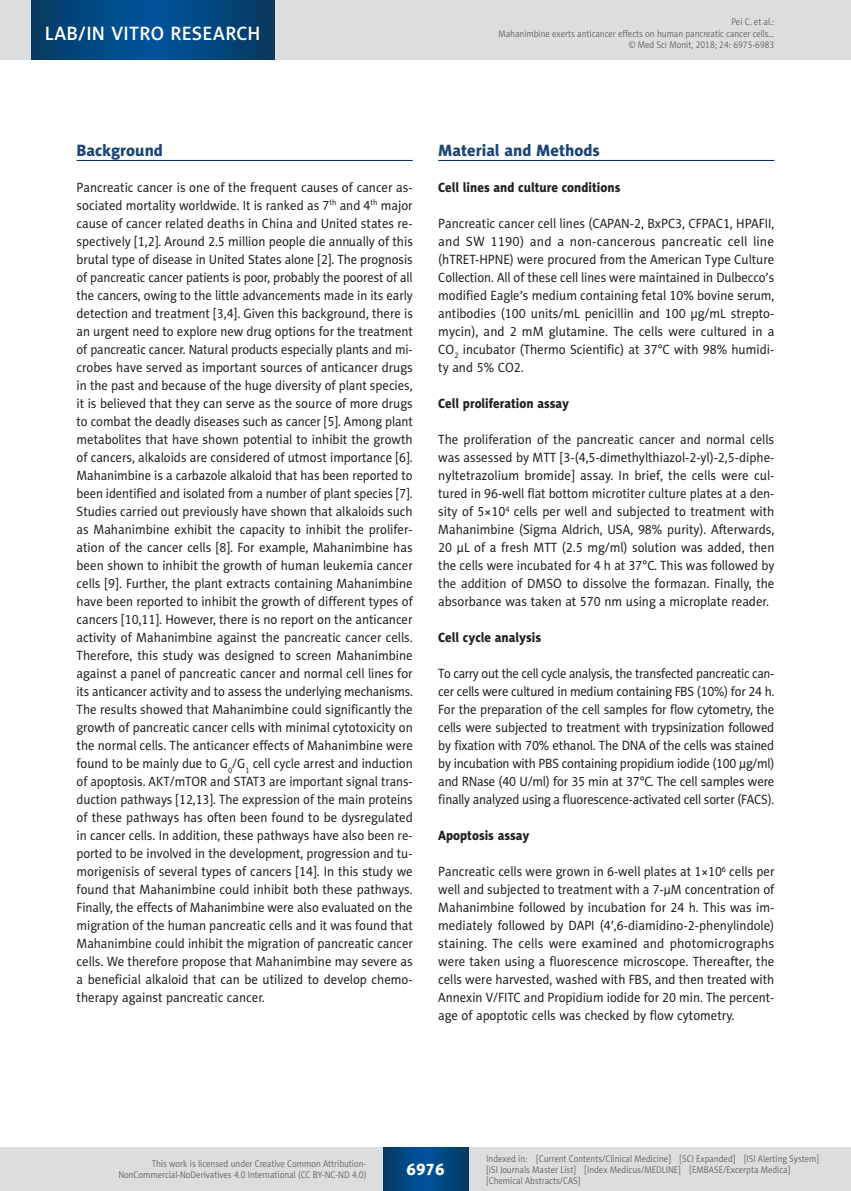
<style>
.page{position:relative;width:851px;height:1191px;background:#fff}
.page>*{position:absolute;margin:0;border:0;box-sizing:border-box;transform-origin:0 0}
.t1{font:19.5px "Naomi Sans EFN Medium";letter-spacing:.015em;color:#fff}
.MSM_Headline_1{font:16.5px "Naomi Sans EFN Heavy";color:#1a4574}
.t2{font:16.5px "Naomi Sans EFN Heavy";color:#fff}
.MSM_Body{font:13.5px/18px "Naomi Sans EFN";color:#231f20;text-align:justify;scale:.95 1}
.MSM_Body-2{font:13.5px/18px "Naomi Sans EFN";color:#231f20;text-align:justify;scale:.93 1}
.MSM_Headline_2{font:13.5px "Naomi Sans EFN Heavy";color:#231f20;scale:.95 1}
.MSM_pagina_sygnatura{font:9.75px/11.2px "Naomi Sans EFN Light";color:#57585a;scale:.9 1}
.MSM_pagina_zywa{font:9.75px/11.2px "Naomi Sans EFN Light";color:#57585a;text-align:right;scale:.9 1}
</style>
<div class="page">
<hr style="left:77px;top:160px;width:335px;height:1px;background:#00295c">
<hr style="left:438px;top:160px;width:336px;height:1px;background:#00295c">
<div style="left:0;top:1148px;width:850px;height:43px;background:#dcdddf"></div>
<svg style="left:383px;top:1147px;width:85px;height:43px;background:#02477e"></svg>
<div style="left:0;top:0;width:850px;height:60px;background:#dcdddf"></div>
<hr style="left:850px;top:0;width:1px;height:60px;background:#dcdddf">
<svg style="left:32px;top:0;width:242px;height:60px;background:#02477f"></svg>
<h1 class="t1" style="left:45px;top:22px;width:217px">LAB/IN VITRO RESEARCH</h1>
<p class="MSM_pagina_zywa" style="left:498px;top:16px;width:308px">Pei C. et al.:<br>Mahanimbine exerts anticancer effects on human pancreatic cancer cells…</p>
<p class="MSM_pagina_sygnatura" style="left:628px;top:39px;width:163px">© Med Sci Monit, 2018; 24: 6975-6983</p>
<p class="MSM_Headline_1" style="left:77px;top:140px;width:88px">Background</p>
<p class="MSM_Body" style="left:77px;top:178px;width:355px">Pancreatic cancer is one of the frequent causes of cancer as&shy;sociated mortality worldwide. It is ranked as 7<sup>th</sup> and 4<sup>th</sup> major cause of cancer related deaths in China and United states re&shy;spectively [1,2]. Around 2.5 million people die annually of this brutal type of disease in United States alone [2]. The prognosis of pancreatic cancer patients is poor, probably the poorest of all the cancers, owing to the little advancements made in its early detection and treatment [3,4]. Given this background, there is an urgent need to explore new drug options for the treatment of pancreatic cancer. Natural products especially plants and mi&shy;crobes have served as important sources of anticancer drugs in the past and because of the huge diversity of plant species, it is believed that they can serve as the source of more drugs to combat the deadly diseases such as cancer [5]. Among plant metabolites that have shown potential to inhibit the growth of cancers, alkaloids are considered of utmost importance [6].<br>Mahanimbine is a carbazole alkaloid that has been reported to been identified and isolated from a number of plant species [7].<br>Studies carried out previously have shown that alkaloids such as Mahanimbine exhibit the capacity to inhibit the prolifer&shy;ation of the cancer cells [8]. For example, Mahanimbine has been shown to inhibit the growth of human leukemia cancer cells [9]. Further, the plant extracts containing Mahanimbine have been reported to inhibit the growth of different types of cancers [10,11]. However, there is no report on the anticancer activity of Mahanimbine against the pancreatic cancer cells.<br>Therefore, this study was designed to screen Mahanimbine against a panel of pancreatic cancer and normal cell lines for its anticancer activity and to assess the underlying mechanisms.<br>The results showed that Mahanimbine could significantly the growth of pancreatic cancer cells with minimal cytotoxicity on the normal cells. The anticancer effects of Mahanimbine were found to be mainly due to G<sub>0</sub>/G<sub>1</sub> cell cycle arrest and induction of apoptosis. AKT/mTOR and STAT3 are important signal trans&shy;duction pathways [12,13]. The expression of the main proteins of these pathways has often been found to be dysregulated in cancer cells. In addition, these pathways have also been re&shy;ported to be involved in the development, progression and tu&shy;morigenisis of several types of cancers [14]. In this study we found that Mahanimbine could inhibit both these pathways.<br>Finally, the effects of Mahanimbine were also evaluated on the migration of the human pancreatic cells and it was found that Mahanimbine could inhibit the migration of pancreatic cancer cells. We therefore propose that Mahanimbine may severe as a beneficial alkaloid that can be utilized to develop chemo&shy;therapy against pancreatic cancer.</p>
<p class="MSM_Headline_1" style="left:438px;top:140px;width:163px">Material and Methods</p>
<p class="MSM_Headline_2" style="left:438px;top:179px;width:193px">Cell lines and culture conditions</p>
<p class="MSM_Body" style="left:438px;top:214px;width:355px">Pancreatic cancer cell lines (CAPAN-2, BxPC3, CFPAC1, HPAFII, and SW 1190) and a non-cancerous pancreatic cell line (hTRET-HPNE) were procured from the American Type Culture Collection. All of these cell lines were maintained in Dulbecco’s modified Eagle’s medium containing fetal 10% bovine serum, antibodies (100 units/mL penicillin and 100 μg/mL strepto&shy;mycin), and 2 mM glutamine. The cells were cultured in a CO<sub>2</sub> incubator (Thermo Scientific) at 37°C with 98% humidi&shy;ty and 5% CO2.</p>
<p class="MSM_Headline_2" style="left:438px;top:395px;width:139px">Cell proliferation assay</p>
<p class="MSM_Body" style="left:438px;top:430px;width:355px">The proliferation of the pancreatic cancer and normal cells was assessed by MTT [3-(4,5-dimethylthiazol-2-yl)-2,5-diphe&shy;nyltetrazolium bromide] assay. In brief, the cells were cul&shy;tured in 96-well flat bottom microtiter culture plates at a den&shy;sity of 5×10<sup>4</sup> cells per well and subjected to treatment with Mahanimbine (Sigma Aldrich, USA, 98% purity). Afterwards, 20 µL of a fresh MTT (2.5 mg/ml) solution was added, then the cells were incubated for 4 h at 37°C. This was followed by the addition of DMSO to dissolve the formazan. Finally, the absorbance was taken at 570 nm using a microplate reader.</p>
<p class="MSM_Headline_2" style="left:438px;top:629px;width:110px">Cell cycle analysis</p>
<p class="MSM_Body-2" style="left:438px;top:664px;width:363px">To carry out the cell cycle analysis, the transfected pancreatic can&shy;cer cells were cultured in medium containing FBS (10%) for 24 h.<br>For the preparation of the cell samples for flow cytometry, the cells were subjected to treatment with trypsinization followed by fixation with 70% ethanol. The DNA of the cells was stained by incubation with PBS containing propidium iodide (100 µg/ml) and RNase (40 U/ml) for 35 min at 37°C. The cell samples were finally analyzed using a fluorescence-activated cell sorter (FACS).</p>
<p class="MSM_Headline_2" style="left:438px;top:827px;width:98px">Apoptosis assay</p>
<p class="MSM_Body" style="left:438px;top:862px;width:355px">Pancreatic cells were grown in 6-well plates at 1×10<sup>6</sup> cells per well and subjected to treatment with a 7-µM concentration of Mahanimbine followed by incubation for 24 h. This was im&shy;mediately followed by DAPI (4’,6-diamidino-2-phenylindole) staining. The cells were examined and photomicrographs were taken using a fluorescence microscope. Thereafter, the cells were harvested, washed with FBS, and then treated with Annexin V/FITC and Propidium iodide for 20 min. The percent&shy;age of apoptotic cells was checked by flow cytometry.</p>
<p class="MSM_pagina_sygnatura" style="left:118px;top:1158px;width:277px;text-align:right">This work is licensed under Creative Common Attribution-<br>NonCommercial-NoDerivatives 4.0 International (CC BY-NC-ND 4.0)</p>
<p class="t2" style="left:406px;top:1159px;width:40px">6976</p>
<p class="MSM_pagina_sygnatura" style="left:486px;top:1152px;width:371px">Indexed in: [Current Contents/Clinical Medicine] [SCI Expanded] [ISI Alerting System] [ISI Journals Master List] [Index Medicus/MEDLINE] [EMBASE/Excerpta Medica] [Chemical Abstracts/CAS]</p>
</div>
